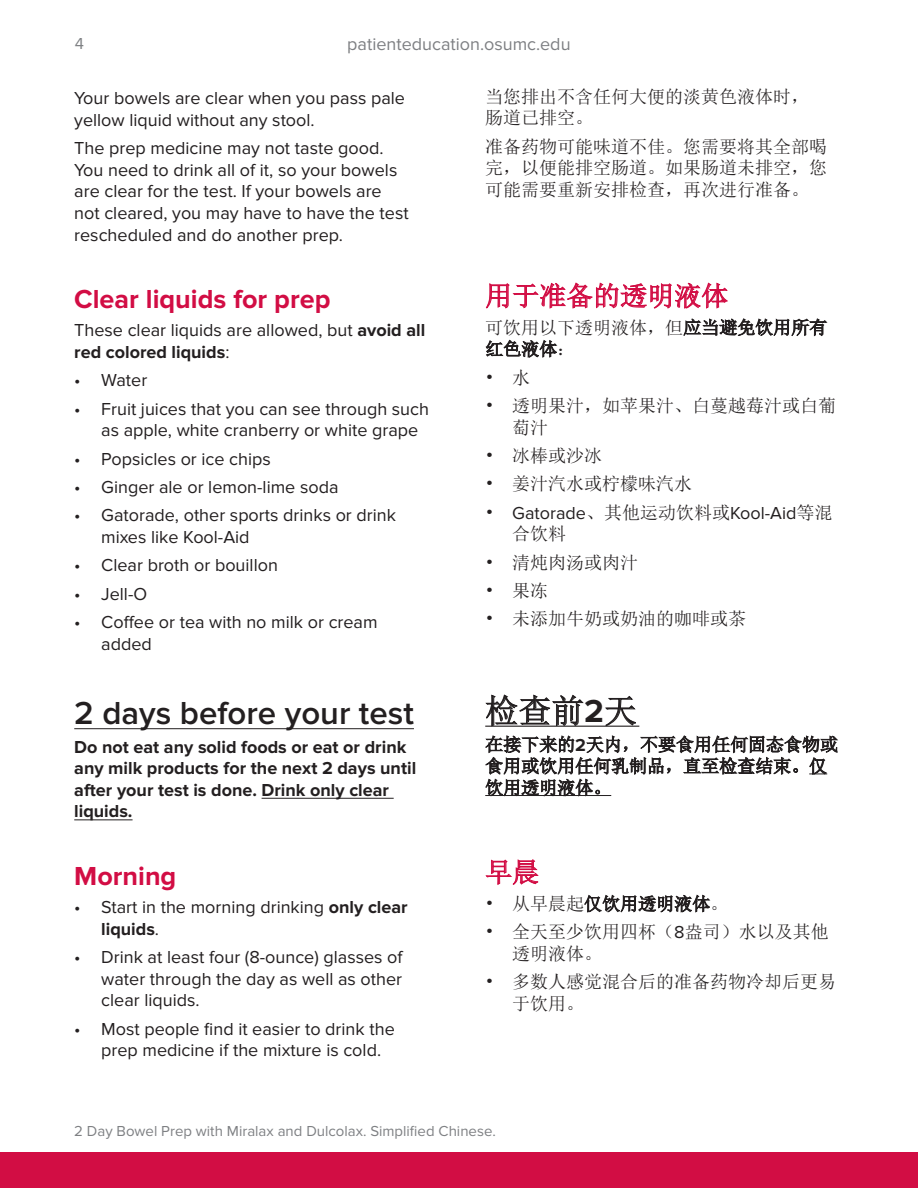
<style>
.page{position:relative;width:918px;height:1188px;background:#fff}
.page>*{position:absolute;margin:0;border:0;box-sizing:border-box;transform-origin:0 0}
.t1{font:600 33px "Proxima Nova";color:#231f20}
.t2{font:33px "Sim Sun";color:#231f20}
.t3{font:700 27px "Proxima Nova";color:#d20d44}
.t4{font:27px "Sim Sun";color:#d20d44}
.t5{font:18px/21.6px "Proxima Nova";color:#231f20}
.t6{font:18px/21.6px "Sim Sun";color:#231f20}
.t7{font:700 18px/21.6px "Proxima Nova";color:#231f20}
.t8{font:18px "Proxima Nova";color:#7e8083}
.t9{font:16.5px "Proxima Nova";color:#7e8083}
.t10{font:15px "Proxima Nova";color:#7e8083}
.s1{font-weight:700}
.s2{font-family:"Sim Sun"}
.s3{font-family:"Proxima Nova";font-weight:700}
.s4{font-family:"Proxima Nova"}
</style>
<div class="page">
<div style="left:0;top:1152px;width:918px;height:36px;background:#d20d44"></div>
<hr style="left:74px;top:728px;width:340px;height:1px;background:#231f20">
<hr style="left:262px;top:798px;width:132px;height:1px;background:#231f20">
<hr style="left:74px;top:820px;width:59px;height:1px;background:#231f20">
<hr style="left:485px;top:795px;width:126px;height:1px;background:#231f20">
<svg style="left:486px;top:283px;width:241px;height:25px"></svg>
<svg style="left:684px;top:319px;width:143px;height:17px"></svg>
<svg style="left:486px;top:340px;width:71px;height:17px"></svg>
<svg style="left:486px;top:695px;width:97px;height:31px"></svg>
<svg style="left:606px;top:696px;width:30px;height:30px"></svg>
<svg style="left:486px;top:736px;width:351px;height:60px"></svg>
<svg style="left:486px;top:860px;width:52px;height:25px"></svg>
<svg style="left:585px;top:895px;width:125px;height:17px"></svg>
<hr style="left:485px;top:726px;width:154px;height:1px;background:#231f20">
<p class="t9" style="left:75px;top:34px;width:11px">4</p>
<p class="t8" style="left:347px;top:34px;width:225px">patienteducation.osumc.edu</p>
<p class="t5" style="left:74px;top:88px;width:332px">Your bowels are clear when you pass pale yellow liquid without any stool.</p>
<p class="t5" style="left:74px;top:138px;width:336px">The prep medicine may not taste good.<br>You need to drink all of it, so your bowels are clear for the test. If your bowels are not cleared, you may have to have the test rescheduled and do another prep.</p>
<p class="t3" style="left:74px;top:284px;width:258px">Clear liquids for prep</p>
<p class="t5" style="left:74px;top:320px;width:353px">These clear liquids are allowed, but <span class="s1">avoid all red colored liquids</span>:</p>
<p class="t5" style="left:74px;top:370px;width:75px">• Water</p>
<p class="t5" style="left:101px;top:398px;width:329px;text-indent:-27px">• Fruit juices that you can see through such as apple, white cranberry or white grape</p>
<p class="t5" style="left:74px;top:448px;width:198px">• Popsicles or ice chips</p>
<p class="t5" style="left:74px;top:477px;width:266px">• Ginger ale or lemon-lime soda</p>
<p class="t5" style="left:101px;top:505px;width:296px;text-indent:-27px">• Gatorade, other sports drinks or drink mixes like Kool-Aid</p>
<p class="t5" style="left:74px;top:555px;width:205px">• Clear broth or bouillon</p>
<p class="t5" style="left:74px;top:583px;width:74px">• Jell-O</p>
<p class="t5" style="left:101px;top:612px;width:278px;text-indent:-27px">• Coffee or tea with no milk or cream added</p>
<p class="t1" style="left:74px;top:694px;width:341px">2 days before your test</p>
<p class="t7" style="left:74px;top:736px;width:343px">Do not eat any solid foods or eat or drink any milk products for the next 2 days until after your test is done. Drink only clear liquids.</p>
<p class="t3" style="left:74px;top:860px;width:104px">Morning</p>
<p class="t5" style="left:101px;top:897px;width:308px;text-indent:-27px">• Start in the morning drinking <span class="s1">only clear liquids</span>.</p>
<p class="t5" style="left:101px;top:947px;width:303px;text-align:justify;text-indent:-27px">• Drink at least four (8-ounce) glasses of water through the day as well as other clear liquids.</p>
<p class="t5" style="left:101px;top:1018px;width:295px;text-indent:-27px">• Most people find it easier to drink the prep medicine if the mixture is cold.</p>
<p class="t6" style="left:485px;top:86px;width:325px">当您排出不含任何大便的淡黄色液体时，肠道已排空。</p>
<p class="t6" style="left:485px;top:136px;width:343px;text-align:justify">准备药物可能味道不佳。您需要将其全部喝完，以便能排空肠道。如果肠道未排空，您可能需要重新安排检查，再次进行准备。</p>
<p class="t4" style="left:485px;top:282px;width:244px">用于准备的透明液体</p>
<p class="t6" style="left:485px;top:316px;width:343px">可饮用以下透明液体，但应当避免饮用所有红色液体：</p>
<p class="t6" style="left:485px;top:366px;width:46px">• 水</p>
<p class="t6" style="left:512px;top:395px;width:325px;text-indent:-27px">• 透明果汁，如苹果汁、白蔓越莓汁或白葡萄汁</p>
<p class="t6" style="left:485px;top:445px;width:118px">• 冰棒或沙冰</p>
<p class="t6" style="left:485px;top:473px;width:208px">• 姜汁汽水或柠檬味汽水</p>
<p class="t5" style="left:512px;top:502px;width:322px;text-indent:-27px"><span class="s2">•</span> Gatorade<span class="s2">、其他运动饮料或</span>Kool-Aid<span class="s2">等混合饮料</span></p>
<p class="t6" style="left:485px;top:551px;width:154px">• 清炖肉汤或肉汁</p>
<p class="t6" style="left:485px;top:580px;width:64px">• 果冻</p>
<p class="t6" style="left:485px;top:608px;width:262px">• 未添加牛奶或奶油的咖啡或茶</p>
<p class="t2" style="left:485px;top:694px;width:153px">检查前<span class="s3">2</span>天</p>
<p class="t6" style="left:485px;top:734px;width:354px">在接下来的<span class="s3">2</span>天内，不要食用任何固态食物或食用或饮用任何乳制品，直至检查结束。仅饮用透明液体。</p>
<p class="t4" style="left:485px;top:859px;width:55px">早晨</p>
<p class="t6" style="left:485px;top:893px;width:244px">• 从早晨起仅饮用透明液体。</p>
<p class="t6" style="left:512px;top:921px;width:318px;text-indent:-27px">• 全天至少饮用四杯（<span class="s4">8</span>盎司）水以及其他透明液体。</p>
<p class="t6" style="left:512px;top:971px;width:325px;text-indent:-27px">• 多数人感觉混合后的准备药物冷却后更易于饮用。</p>
<p class="t10" style="left:74px;top:1122px;width:423px">2 Day Bowel Prep with Miralax and Dulcolax. Simplified Chinese.</p>
</div>
